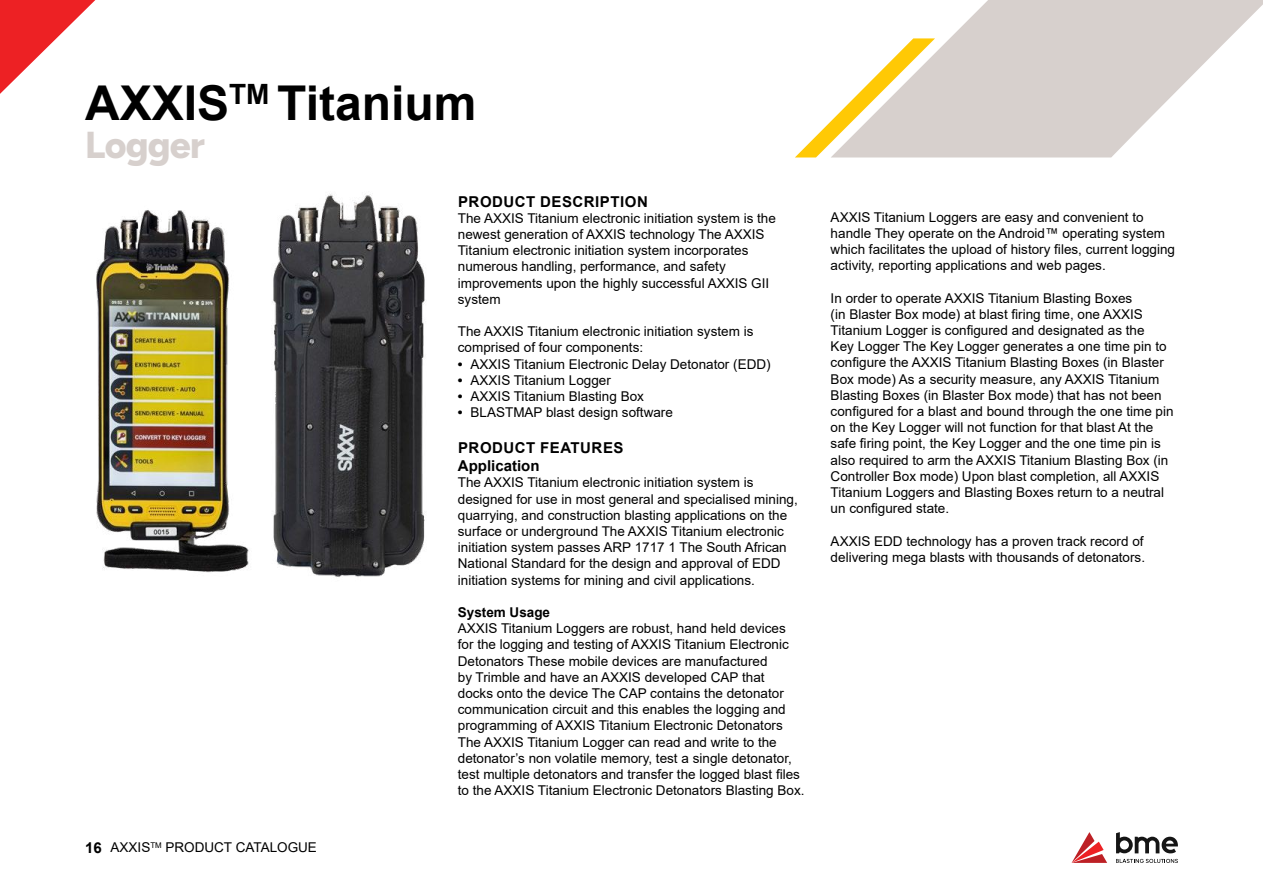
<style>
.page{position:relative;width:1263px;height:893px;background:#fff}
.page>*{position:absolute;margin:0;border:0;box-sizing:border-box;transform-origin:0 0}
.t1{font:700 48px "Arial";color:#000}
.t2{font:800 37.5px "Figtree";letter-spacing:-.02em;color:#d7d0cd}
.t3{font:700 15px/18px "Arial";letter-spacing:.035em;color:#000}
.t4{font:13.5px/16.2px "Arial";color:#000}
.t5{font:700 13.5px "Arial";color:#000}
.s1{font-weight:700}
.s2{font-weight:700;font-size:15px}
</style>
<div class="page">
<svg style="left:935px;top:0;width:328px;height:157px;fill:#d7d0cd"></svg>
<svg style="left:795px;top:38px;width:140px;height:119px"></svg>
<img style="left:96px;top:210px;width:153px;height:363px">
<img style="left:272px;top:194px;width:153px;height:383px">
<svg style="left:1071px;top:832px;width:36px;height:31px"></svg>
<svg style="left:1116px;top:832px;width:62px;height:21px"></svg>
<svg style="left:1116px;top:859px;width:62px;height:4px"></svg>
<svg style="left:0;top:0;width:96px;height:94px"></svg>
<h1 class="t1" style="left:85px;top:69px;width:393px">AXXIS<sup>TM</sup> Titanium</h1>
<h2 class="t2" style="left:85px;top:121px;width:122px">Logger</h2>
<p class="t3" style="left:458px;top:192px;width:191px">PRODUCT DESCRIPTION</p>
<p class="t4" style="left:458px;top:210px;width:320px">The AXXIS Titanium electronic initiation system is the newest generation of AXXIS technology The AXXIS Titanium electronic initiation system incorporates numerous handling, performance, and safety improvements upon the highly successful AXXIS GII system</p>
<p class="t4" style="left:458px;top:323px;width:297px">The AXXIS Titanium electronic initiation system is comprised of four components:</p>
<p class="t4" style="left:458px;top:356px;width:314px"><span class="s1">•</span> AXXIS Titanium Electronic Delay Detonator (EDD)</p>
<p class="t4" style="left:458px;top:372px;width:155px"><span class="s1">•</span> AXXIS Titanium Logger</p>
<p class="t4" style="left:458px;top:388px;width:188px"><span class="s1">•</span> AXXIS Titanium Blasting Box</p>
<p class="t4" style="left:458px;top:404px;width:217px"><span class="s1">•</span> BLASTMAP blast design software</p>
<p class="t3" style="left:458px;top:439px;width:167px">PRODUCT FEATURES<br>Application</p>
<p class="t4" style="left:458px;top:474px;width:341px">The AXXIS Titanium electronic initiation system is designed for use in most general and specialised mining, quarrying, and construction blasting applications on the surface or underground The AXXIS Titanium electronic initiation system passes ARP 1717 1 The South African National Standard for the design and approval of EDD initiation systems for mining and civil applications.</p>
<p class="t5" style="left:458px;top:603px;width:94px">System Usage</p>
<p class="t4" style="left:458px;top:620px;width:348px">AXXIS Titanium Loggers are robust, hand held devices for the logging and testing of AXXIS Titanium Electronic Detonators These mobile devices are manufactured<br>by Trimble and have an AXXIS developed CAP that<br>docks onto the device The CAP contains the detonator communication circuit and this enables the logging and programming of AXXIS Titanium Electronic Detonators The AXXIS Titanium Logger can read and write to the detonator’s non volatile memory, test a single detonator, test multiple detonators and transfer the logged blast files to the AXXIS Titanium Electronic Detonators Blasting Box.</p>
<p class="t4" style="left:85px;top:839px;width:233px"><span class="s2">16</span> AXXIS<sup>TM</sup> PRODUCT CATALOGUE</p>
<p class="t4" style="left:831px;top:209px;width:346px">AXXIS Titanium Loggers are easy and convenient to handle They operate on the Android™ operating system which facilitates the upload of history files, current logging activity, reporting applications and web pages.</p>
<p class="t4" style="left:831px;top:290px;width:344px">In order to operate AXXIS Titanium Blasting Boxes<br>(in Blaster Box mode) at blast firing time, one AXXIS Titanium Logger is configured and designated as the<br>Key Logger The Key Logger generates a one time pin to configure the AXXIS Titanium Blasting Boxes (in Blaster Box mode) As a security measure, any AXXIS Titanium Blasting Boxes (in Blaster Box mode) that has not been configured for a blast and bound through the one time pin on the Key Logger will not function for that blast At the safe firing point, the Key Logger and the one time pin is also required to arm the AXXIS Titanium Blasting Box (in Controller Box mode) Upon blast completion, all AXXIS Titanium Loggers and Blasting Boxes return to a neutral un configured state.</p>
<p class="t4" style="left:831px;top:533px;width:316px">AXXIS EDD technology has a proven track record of delivering mega blasts with thousands of detonators.</p>
</div>
